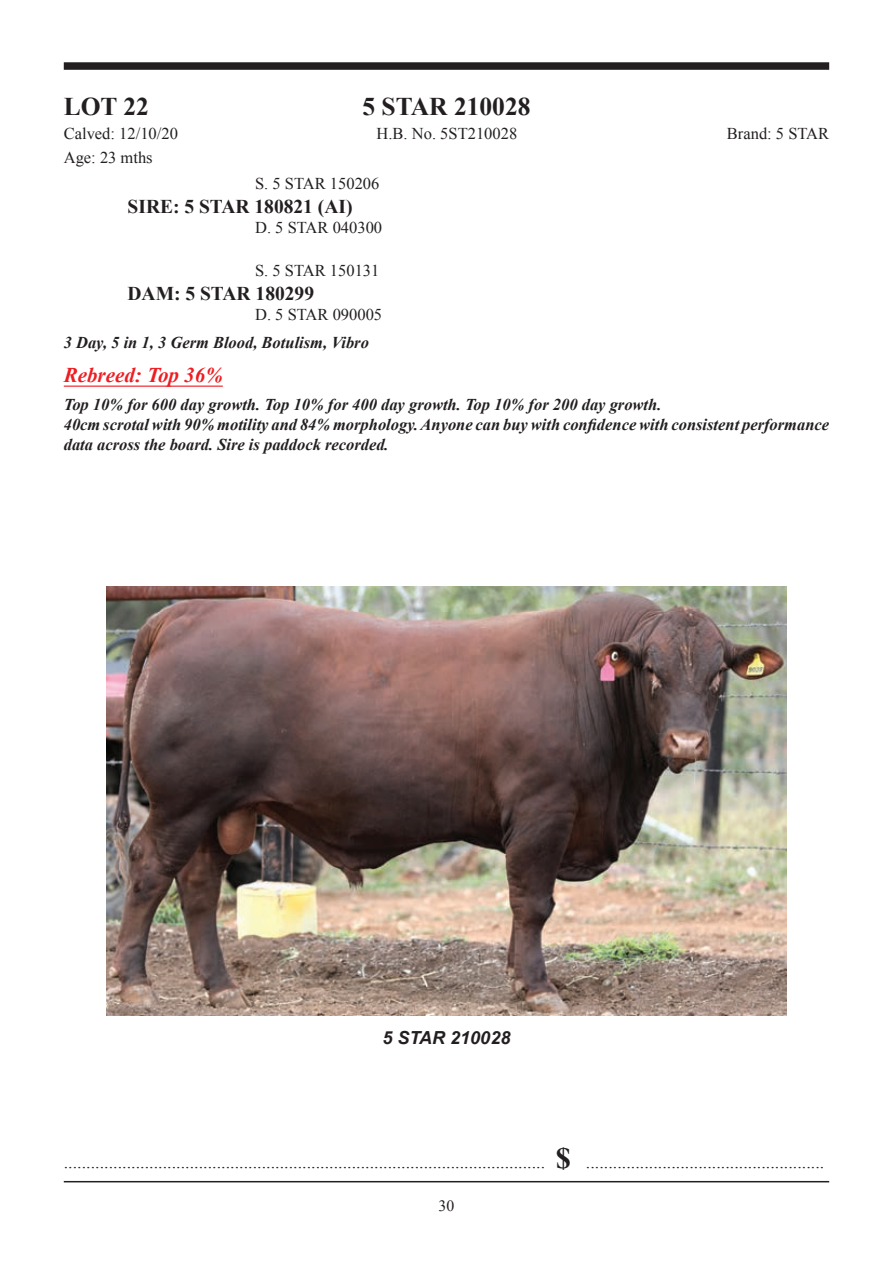
<style>
.page{position:relative;width:893px;height:1263px;background:#fff}
.page>*{position:absolute;margin:0;border:0;box-sizing:border-box;transform-origin:0 0}
.t1{font:700 25.5px "Times New Roman";color:#231f20}
.t2{font:italic 700 21px "Times New Roman";color:#ee1d23}
.t3{font:700 19.5px "Times New Roman";color:#231f20}
.t4{font:18px "Times New Roman";color:#231f20}
.t5{font:italic 700 18px "Arial";color:#231f20}
.t6{font:italic 700 16.5px/19.8px "Times New Roman";color:#231f20}
.t7{font:16.5px "Times New Roman";color:#231f20}
.t8{font:15.75px "Times New Roman";color:#231f20}
.s1{font-weight:700;font-size:30px}
</style>
<div class="page">
<div style="left:64px;top:62px;width:765px;height:8px;background:#231f20"></div>
<hr style="left:64px;top:1181px;width:765px;height:1px;background:#231f20">
<hr style="left:64px;top:386px;width:159px;height:1px;background:#ee1d23">
<img style="left:106px;top:587px;width:681px;height:429px">
<h1 class="t1" style="left:64px;top:89px;width:87px">LOT 22</h1>
<h1 class="t1" style="left:362px;top:89px;width:170px">5 STAR 210028</h1>
<p class="t7" style="left:64px;top:124px;width:116px">Calved: 12/10/20</p>
<p class="t7" style="left:377px;top:124px;width:142px">H.B. No. 5ST210028</p>
<p class="t7" style="left:727px;top:124px;width:104px">Brand: 5 STAR</p>
<p class="t7" style="left:64px;top:148px;width:90px">Age: 23 mths</p>
<p class="t7" style="left:255px;top:174px;width:126px">S. 5 STAR 150206</p>
<p class="t3" style="left:128px;top:193px;width:226px">SIRE: 5 STAR 180821 (AI)</p>
<p class="t7" style="left:255px;top:217px;width:129px">D. 5 STAR 040300</p>
<p class="t7" style="left:255px;top:261px;width:126px">S. 5 STAR 150131</p>
<p class="t3" style="left:128px;top:280px;width:188px">DAM: 5 STAR 180299</p>
<p class="t7" style="left:255px;top:305px;width:129px">D. 5 STAR 090005</p>
<p class="t6" style="left:64px;top:332px;width:307px">3 Day, 5 in 1, 3 Germ Blood, Botulism, Vibro</p>
<p class="t2" style="left:64px;top:362px;width:161px">Rebreed: Top 36%</p>
<p class="t6" style="left:64px;top:394px;width:767px">Top 10% for 600 day growth. Top 10% for 400 day growth. Top 10% for 200 day growth.<br>40cm scrotal with 90% motility and 84% morphology. Anyone can buy with confidence with consistent performance data across the board. Sire is paddock recorded.</p>
<p class="t5" style="left:383px;top:1027px;width:129px">5 STAR 210028</p>
<p class="t4" style="left:64px;top:1152px;width:762px">........................................................................................................... <span class="s1">$</span> .....................................................</p>
<p class="t8" style="left:439px;top:1197px;width:17px">30</p>
</div>
